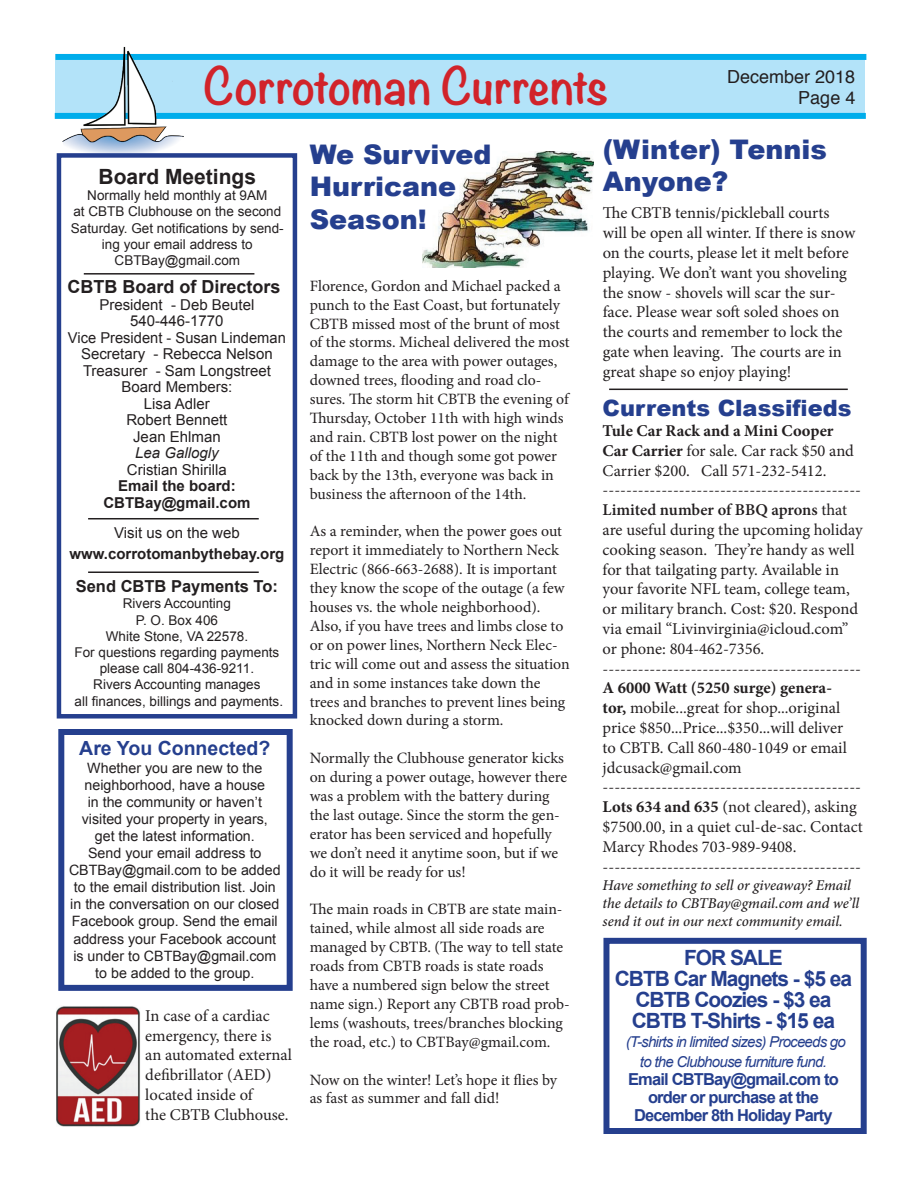
<style>
.page{position:relative;width:918px;height:1188px;background:#fff}
.page>*{position:absolute;margin:0;border:0;box-sizing:border-box;transform-origin:0 0}
.t1{font:700 45px "Noteworthy";color:#d1232a}
.t2{font:900 27px/32.4px "Arial";color:#253f8e}
.t3{font:900 22.5px "Arial";color:#253f8e}
.t4{font:700 21px/20.7px "Arial";letter-spacing:-.05em;color:#253f8e;text-align:center}
.t5{font:700 21px "Arial";color:#231f20}
.t6{font:700 19.5px "Arial";color:#253f8e}
.t7{font:700 18px "Arial";color:#231f20}
.t8{font:18px/21.6px "Helvetica";color:#231f20;text-align:right}
.t9{font:16.5px/19.8px "Minion Pro";color:#231f20}
.t10{font:700 16.5px/18px "Arial";letter-spacing:-.05em;color:#253f8e;text-align:center}
.t11{font:700 16.5px "Arial";color:#231f20}
.t12{font:15.75px/18.9px "Minion Pro";letter-spacing:-.005em;color:#231f20}
.t13{font:15px/16.5px "Arial";color:#231f20;text-align:center}
.t14{font:italic 500 15px/18px "Minion Pro";letter-spacing:-.005em;color:#231f20}
.t15{font:italic 15px/19.5px "Arial";letter-spacing:-.05em;color:#253f8e;text-align:center}
.t16{font:700 15px/16.5px "Arial";color:#231f20;text-align:center}
.t17{font:italic 15px "Arial";color:#231f20}
.t18{font:14.25px/17.1px "Arial";color:#231f20;text-align:center}
.t19{font:13.5px/16.2px "Arial";color:#231f20;text-align:center}
.s1{font-weight:700}
.s2{font-weight:600}
</style>
<div class="page">
<div style="left:57px;top:153px;width:240px;height:566px;border:4px solid #253f8e"></div>
<hr style="left:84px;top:273px;width:170px;height:2px;background:#231f20">
<hr style="left:88px;top:518px;width:171px;height:1px;background:#231f20">
<hr style="left:88px;top:572px;width:171px;height:1px;background:#231f20">
<img style="left:57px;top:1006px;width:83px;height:121px">
<div style="left:55px;top:60px;width:810px;height:53px;background:#b3e3f9"></div>
<div style="left:55px;top:54px;width:811px;height:6px;background:#00adeb"></div>
<div style="left:55px;top:113px;width:811px;height:6px;background:#00adeb"></div>
<img style="left:62px;top:47px;width:121px;height:111px">
<div style="left:58px;top:729px;width:235px;height:262px;border:6px solid #253f8e"></div>
<div style="left:603px;top:938px;width:264px;height:196px;border:6px solid #253f8e"></div>
<img style="left:422px;top:152px;width:171px;height:116px">
<hr style="left:609px;top:389px;width:239px;height:1px;background:#231f20">
<h1 class="t1" style="left:203px;top:46px;width:407px">Corrotoman Currents</h1>
<p class="t8" style="left:727px;top:66px;width:130px">December 2018<br>Page 4</p>
<h3 class="t5" style="left:99px;top:163px;width:159px">Board Meetings</h3>
<p class="t19" style="left:71px;top:187px;width:214px">Normally held monthly at 9AM<br>at CBTB Clubhouse on the second<br>Saturday. Get notifications by send&shy;ing your email address to<br>CBTBay@gmail.com</p>
<p class="t7" style="left:68px;top:275px;width:215px">CBTB Board of Directors</p>
<p class="t13" style="left:68px;top:296px;width:219px">President - Deb Beutel<br>540-446-1770<br>Vice President - Susan Lindeman<br>Secretary - Rebecca Nelson<br>Treasurer - Sam Longstreet<br>Board Members:<br>Lisa Adler<br>Robert Bennett<br>Jean Ehlman</p>
<p class="t17" style="left:135px;top:443px;width:85px">Lea Gallogly</p>
<p class="t13" style="left:127px;top:461px;width:102px">Cristian Shirilla</p>
<p class="t16" style="left:103px;top:478px;width:149px">Email the board:<br>CBTBay@gmail.com</p>
<p class="t13" style="left:114px;top:524px;width:127px">Visit us on the web</p>
<p class="t16" style="left:69px;top:546px;width:217px">www.corrotomanbythebay.org</p>
<p class="t11" style="left:76px;top:575px;width:204px">Send CBTB Payments To:</p>
<p class="t19" style="left:75px;top:596px;width:210px">Rivers Accounting<br>P. O. Box 406<br>White Stone, VA 22578.<br>For questions regarding payments please call 804-436-9211.<br>Rivers Accounting manages<br>all finances, billings and payments.</p>
<p class="t6" style="left:79px;top:736px;width:193px">Are You Connected?</p>
<p class="t18" style="left:69px;top:759px;width:213px">Whether you are new to the neighborhood, have a house<br>in the community or haven’t visited your property in years,<br>get the latest information.<br>Send your email address to<br>CBTBay@gmail.com to be added to the email distribution list. Join in the conversation on our closed<br>Facebook group. Send the email address your Facebook account is under to CBTBay@gmail.com to be added to the group.</p>
<p class="t9" style="left:145px;top:1006px;width:148px">In case of a cardiac emergency, there is<br>an automated external defibrillator (AED) located inside of<br>the CBTB Clubhouse.</p>
<h2 class="t2" style="left:310px;top:137px;width:183px">We Survived<br>Hurricane<br>Season!</h2>
<p class="t12" style="left:310px;top:276px;width:261px">Florence, Gordon and Michael packed a punch to the East Coast, but fortunately CBTB missed most of the brunt of most of the storms. Micheal delivered the most damage to the area with power outages, downed trees, flooding and road clo&shy;sures. The storm hit CBTB the evening of Thursday, October 11th with high winds and rain. CBTB lost power on the night of the 11th and though some got power back by the 13th, everyone was back in business the afternoon of the 14th.</p>
<p class="t12" style="left:310px;top:522px;width:262px">As a reminder, when the power goes out report it immediately to Northern Neck Electric (866-663-2688). It is important they know the scope of the outage (a few houses vs. the whole neighborhood).<br>Also, if you have trees and limbs close to or on power lines, Northern Neck Elec&shy;tric will come out and assess the situation and in some instances take down the trees and branches to prevent lines being knocked down during a storm.</p>
<p class="t12" style="left:310px;top:749px;width:259px">Normally the Clubhouse generator kicks on during a power outage, however there was a problem with the battery during the last outage. Since the storm the gen&shy;erator has been serviced and hopefully we don’t need it anytime soon, but if we do it will be ready for us!</p>
<p class="t12" style="left:310px;top:900px;width:262px">The main roads in CBTB are state main&shy;tained, while almost all side roads are managed by CBTB. (The way to tell state roads from CBTB roads is state roads have a numbered sign below the street name sign.) Report any CBTB road prob&shy;lems (washouts, trees/branches blocking the road, etc.) to CBTBay@gmail.com.</p>
<p class="t12" style="left:310px;top:1070px;width:249px">Now on the winter! Let’s hope it flies by as fast as summer and fall did!</p>
<h2 class="t2" style="left:603px;top:132px;width:226px">(Winter) Tennis<br>Anyone?</h2>
<p class="t9" style="left:603px;top:203px;width:254px">The CBTB tennis/pickleball courts will be open all winter. If there is snow on the courts, please let it melt before playing. We don’t want you shoveling the snow - shovels will scar the sur&shy;face. Please wear soft soled shoes on the courts and remember to lock the gate when leaving. The courts are in great shape so enjoy playing!</p>
<h3 class="t3" style="left:603px;top:392px;width:250px">Currents Classifieds</h3>
<p class="t9" style="left:603px;top:421px;width:262px"><span class="s1">Tule Car Rack and a Mini Cooper Car Carrier</span> for sale. Car rack $50 and Carrier $200. Call 571-232-5412. -------------------------------------------- <span class="s2">Limited number of BBQ aprons</span> that are useful during the upcoming holiday cooking season. They’re handy as well for that tailgating party. Available in your favorite NFL team, college team, or military branch. Cost: $20. Respond via email “Livinvirginia@icloud.com” or phone: 804-462-7356. --------------------------------------------</p>
<p class="t9" style="left:603px;top:678px;width:262px"><span class="s1">A 6000 Watt (5250 surge) genera-<br>tor,</span> mobile...great for shop...original price $850...Price...$350...will deliver<br>to CBTB. Call 860-480-1049 or email jdcusack@gmail.com -------------------------------------------- <span class="s1">Lots 634 and 635</span> (not cleared), asking $7500.00, in a quiet cul-de-sac. Contact Marcy Rhodes 703-989-9408. --------------------------------------------</p>
<p class="t14" style="left:603px;top:876px;width:258px">Have something to sell or giveaway? Email the details to CBTBay@gmail.com and we’ll send it out in our next community email.</p>
<h3 class="t4" style="left:615px;top:948px;width:239px">FOR SALE<br>CBTB Car Magnets - $5 ea<br>CBTB Coozies - $3 ea<br>CBTB T-Shirts - $15 ea</h3>
<p class="t15" style="left:626px;top:1032px;width:222px">(T-shirts in limited sizes) Proceeds go to the Clubhouse furniture fund.</p>
<p class="t10" style="left:628px;top:1070px;width:212px">Email CBTBay@gmail.com to order or purchase at the<br>December 8th Holiday Party</p>
</div>
